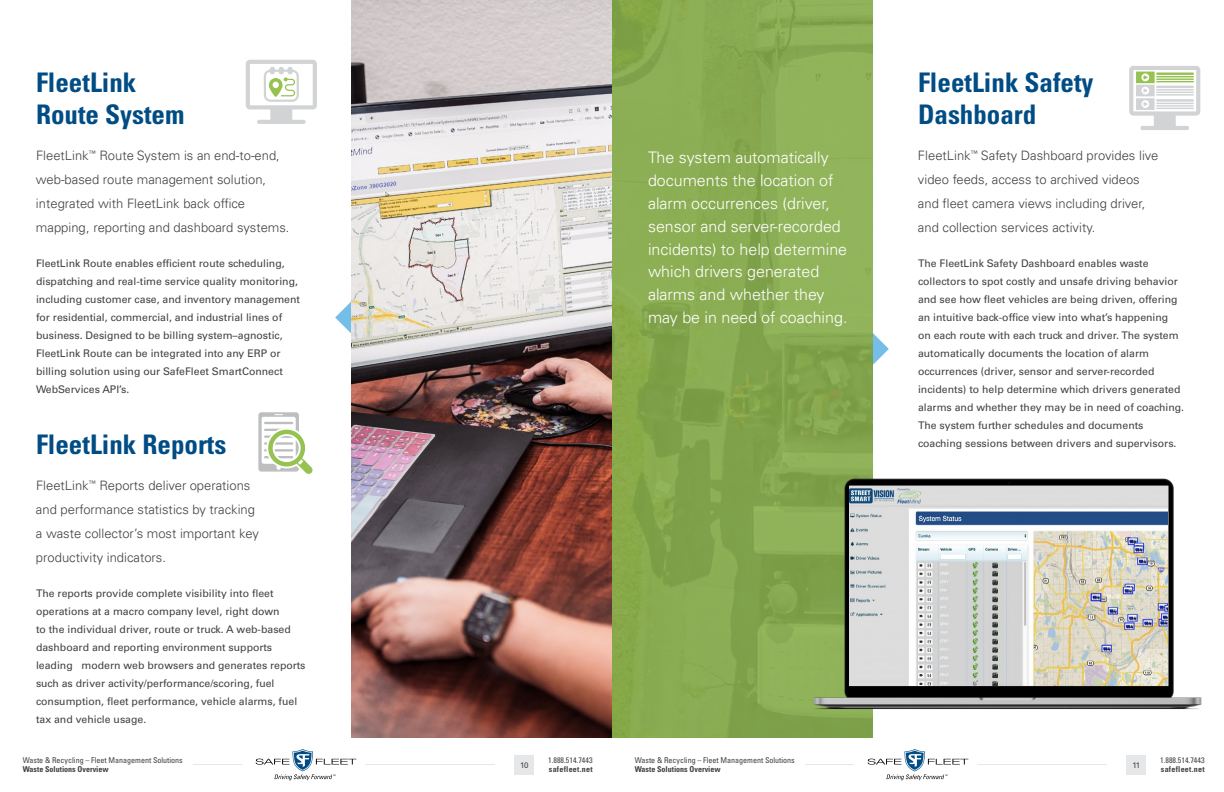
<style>
.page{position:relative;width:1224px;height:792px;background:#fff}
.page>*{position:absolute;margin:0;border:0;box-sizing:border-box;transform-origin:0 0}
.t1{font:700 condensed 27px/32.4px "Univers LT Pro";color:#004c85}
.t2{font:300 16px/23px "Univers LT Pro 45";color:#fff}
.t3{font:300 13px/24px "Univers LT Pro 45";color:#414042}
.t4{font:10.5px/18px "Univers LT Pro 55 Roman";color:#414042}
.t5{font:condensed 8px "Univers LT Pro";color:#414042}
.t6{font:700 condensed 8px "Univers LT Pro";color:#414042}
.t7{font:700 condensed 8px "Univers LT Pro";letter-spacing:.035em;color:#414042}
.t8{font:8px "Univers LT Pro 55 Roman";color:#414042}
</style>
<div class="page">
<div style="left:514px;top:755px;width:20px;height:19px;background:#e6e7e8"></div>
<div style="left:1126px;top:755px;width:20px;height:19px;background:#e6e7e8"></div>
<hr style="left:193px;top:764px;width:49px;height:1px;background:#e6e7e8">
<hr style="left:805px;top:764px;width:49px;height:1px;background:#e6e7e8">
<hr style="left:366px;top:764px;width:129px;height:1px;background:#e6e7e8">
<hr style="left:978px;top:764px;width:129px;height:1px;background:#e6e7e8">
<svg style="left:256px;top:749px;width:100px;height:31px"></svg>
<svg style="left:868px;top:749px;width:100px;height:31px"></svg>
<svg style="left:335px;top:302px;width:16px;height:31px"></svg>
<img style="left:351px;top:0;width:261px;height:738px">
<svg style="left:612px;top:0;width:261px;height:738px;background:#87aa50"></svg>
<img style="left:787px;top:467px;width:415px;height:257px">
<img style="left:849px;top:486px;width:319px;height:200px">
<svg style="left:873px;top:333px;width:16px;height:32px"></svg>
<svg style="left:246px;top:60px;width:71px;height:64px"></svg>
<div style="left:287px;top:67px;width:6px;height:7px;background:#d1d3d4;border-radius:3px"></div>
<svg style="left:258px;top:412px;width:55px;height:62px"></svg>
<svg style="left:1129px;top:66px;width:71px;height:64px"></svg>
<hr style="left:1156px;top:99px;width:38px;height:3px;background:#d1d3d4">
<hr style="left:1156px;top:103px;width:38px;height:1px;background:#d1d3d4">
<hr style="left:1156px;top:105px;width:38px;height:2px;background:#d1d3d4">
<hr style="left:1156px;top:108px;width:38px;height:1px;background:#d1d3d4">
<h1 class="t1" style="left:36px;top:65px;width:150px">FleetLink<br>Route System</h1>
<h1 class="t1" style="left:918px;top:65px;width:177px">FleetLink Safety<br>Dashboard</h1>
<p class="t3" style="left:36px;top:143px;width:255px">FleetLink<sup>™</sup> Route System is an end-to-end, web-based route management solution, integrated with FleetLink back office mapping, reporting and dashboard systems.</p>
<p class="t3" style="left:918px;top:143px;width:242px">FleetLink<sup>™</sup> Safety Dashboard provides live video feeds, access to archived videos and fleet camera views including driver, and collection services activity.</p>
<h2 class="t2" style="left:648px;top:145px;width:201px">The system automatically documents the location of alarm occurrences (driver, sensor and server-recorded incidents) to help determine which drivers generated alarms and whether they may be in need of coaching.</h2>
<p class="t4" style="left:36px;top:254px;width:266px">FleetLink Route enables efficient route scheduling, dispatching and real-time service quality monitoring, including customer case, and inventory management for residential, commercial, and industrial lines of business. Designed to be billing system–agnostic, FleetLink Route can be integrated into any ERP or billing solution using our SafeFleet SmartConnect WebServices API’s.</p>
<p class="t4" style="left:918px;top:254px;width:268px">The FleetLink Safety Dashboard enables waste collectors to spot costly and unsafe driving behavior and see how fleet vehicles are being driven, offering an intuitive back-office view into what’s happening<br>on each route with each truck and driver. The system automatically documents the location of alarm occurrences (driver, sensor and server-recorded incidents) to help determine which drivers generated alarms and whether they may be in need of coaching.<br>The system further schedules and documents coaching sessions between drivers and supervisors.</p>
<h1 class="t1" style="left:36px;top:428px;width:192px">FleetLink Reports</h1>
<p class="t3" style="left:36px;top:473px;width:224px">FleetLink<sup>™</sup> Reports deliver operations and performance statistics by tracking a waste collector’s most important key productivity indicators.</p>
<p class="t4" style="left:36px;top:584px;width:271px">The reports provide complete visibility into fleet operations at a macro company level, right down<br>to the individual driver, route or truck. A web-based dashboard and reporting environment supports leading modern web browsers and generates reports such as driver activity/performance/scoring, fuel consumption, fleet performance, vehicle alarms, fuel tax and vehicle usage.</p>
<p class="t5" style="left:23px;top:755px;width:162px">Waste &amp; Recycling – Fleet Management Solutions</p>
<p class="t6" style="left:23px;top:765px;width:88px">Waste Solutions Overview</p>
<p class="t5" style="left:635px;top:755px;width:162px">Waste &amp; Recycling – Fleet Management Solutions</p>
<p class="t6" style="left:635px;top:765px;width:88px">Waste Solutions Overview</p>
<p class="t5" style="left:548px;top:755px;width:46px">1.888.514.7443</p>
<p class="t7" style="left:549px;top:765px;width:45px">safefleet.net</p>
<p class="t8" style="left:520px;top:759px;width:10px">10</p>
<p class="t8" style="left:1132px;top:759px;width:9px">11</p>
<p class="t5" style="left:1160px;top:755px;width:46px">1.888.514.7443</p>
<p class="t7" style="left:1161px;top:765px;width:45px">safefleet.net</p>
</div>
